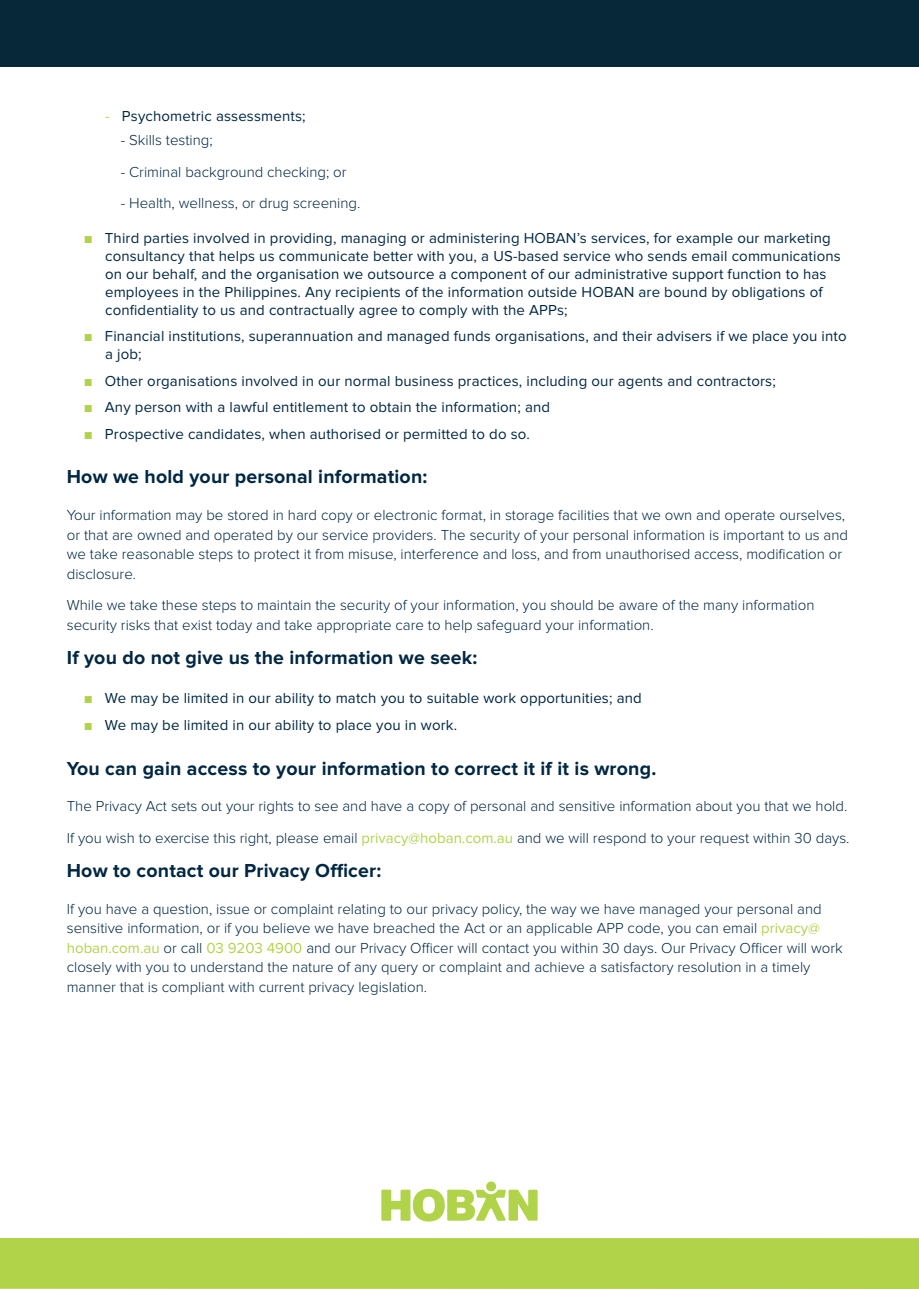
<style>
.page{position:relative;width:919px;height:1289px;background:#fff}
.page>*{position:absolute;margin:0;border:0;box-sizing:border-box;transform-origin:0 0}
.HOBAN_H3Blue{font:700 19.5px "Proxima Nova";letter-spacing:.01em;color:#002743}
.HOBAN_body{font:300 15px/19.5px "Proxima Nova";color:#002743}
.t1{font:15px/18px "Proxima Nova";letter-spacing:.01em;color:#002743}
.s1{color:#b1d349}
.s2{font-family:"Arial";color:#b1d349}
.s3{font-weight:400;color:#b1d349}
</style>
<div class="page">
<div style="left:0;top:0;width:918px;height:67px;background:#062839"></div>
<div style="left:0;top:1237px;width:918px;height:51px;background:#b1d349"></div>
<svg style="left:381px;top:1181px;width:156px;height:40px"></svg>
<p class="t1" style="left:105px;top:108px;width:202px"><span class="s1">-</span> Psychometric assessments;</p>
<p class="HOBAN_body" style="left:121px;top:131px;width:93px">- Skills testing;</p>
<p class="HOBAN_body" style="left:121px;top:163px;width:227px">- Criminal background checking; or</p>
<p class="HOBAN_body" style="left:121px;top:194px;width:241px">- Health, wellness, or drug screening.</p>
<p class="t1" style="left:105px;top:229px;width:737px;text-indent:-21px"><span class="s2">■</span> Third parties involved in providing, managing or administering HOBAN’s services, for example our marketing consultancy that helps us communicate better with you, a US-based service who sends email communications on our behalf, and the organisation we outsource a component of our administrative support function to has employees in the Philippines. Any recipients of the information outside HOBAN are bound by obligations of confidentiality to us and contractually agree to comply with the APPs;</p>
<p class="t1" style="left:105px;top:328px;width:743px;text-indent:-21px"><span class="s2">■</span> Financial institutions, superannuation and managed funds organisations, and their advisers if we place you into a job;</p>
<p class="t1" style="left:84px;top:372px;width:693px"><span class="s2">■</span> Other organisations involved in our normal business practices, including our agents and contractors;</p>
<p class="t1" style="left:84px;top:399px;width:468px"><span class="s2">■</span> Any person with a lawful entitlement to obtain the information; and</p>
<p class="t1" style="left:84px;top:425px;width:448px"><span class="s2">■</span> Prospective candidates, when authorised or permitted to do so.</p>
<p class="HOBAN_H3Blue" style="left:67px;top:468px;width:362px">How we hold your personal information:</p>
<p class="HOBAN_body" style="left:67px;top:506px;width:782px">Your information may be stored in hard copy or electronic format, in storage facilities that we own and operate ourselves, or that are owned and operated by our service providers. The security of your personal information is important to us and we take reasonable steps to protect it from misuse, interference and loss, and from unauthorised access, modification or disclosure.</p>
<p class="HOBAN_body" style="left:67px;top:596px;width:749px">While we take these steps to maintain the security of your information, you should be aware of the many information security risks that exist today and take appropriate care to help safeguard your information.</p>
<p class="HOBAN_H3Blue" style="left:67px;top:648px;width:412px">If you do not give us the information we seek:</p>
<p class="t1" style="left:84px;top:690px;width:559px"><span class="s2">■</span> We may be limited in our ability to match you to suitable work opportunities; and</p>
<p class="t1" style="left:84px;top:716px;width:375px"><span class="s2">■</span> We may be limited in our ability to place you in work.</p>
<p class="HOBAN_H3Blue" style="left:67px;top:759px;width:591px">You can gain access to your information to correct it if it is wrong.</p>
<p class="HOBAN_body" style="left:67px;top:797px;width:782px">The Privacy Act sets out your rights to see and have a copy of personal and sensitive information about you that we hold.</p>
<p class="HOBAN_body" style="left:67px;top:828px;width:784px">If you wish to exercise this right, please email <span class="s3">privacy@hoban.com.au</span> and we will respond to your request within 30 days.</p>
<p class="HOBAN_H3Blue" style="left:67px;top:862px;width:316px">How to contact our Privacy Officer:</p>
<p class="HOBAN_body" style="left:67px;top:899px;width:777px">If you have a question, issue or complaint relating to our privacy policy, the way we have managed your personal and sensitive information, or if you believe we have breached the Act or an applicable APP code, you can email <span class="s3">privacy@ hoban.com.au</span> or call <span class="s3">03 9203 4900</span> and our Privacy Officer will contact you within 30 days. Our Privacy Officer will work closely with you to understand the nature of any query or complaint and achieve a satisfactory resolution in a timely manner that is compliant with current privacy legislation.</p>
</div>
